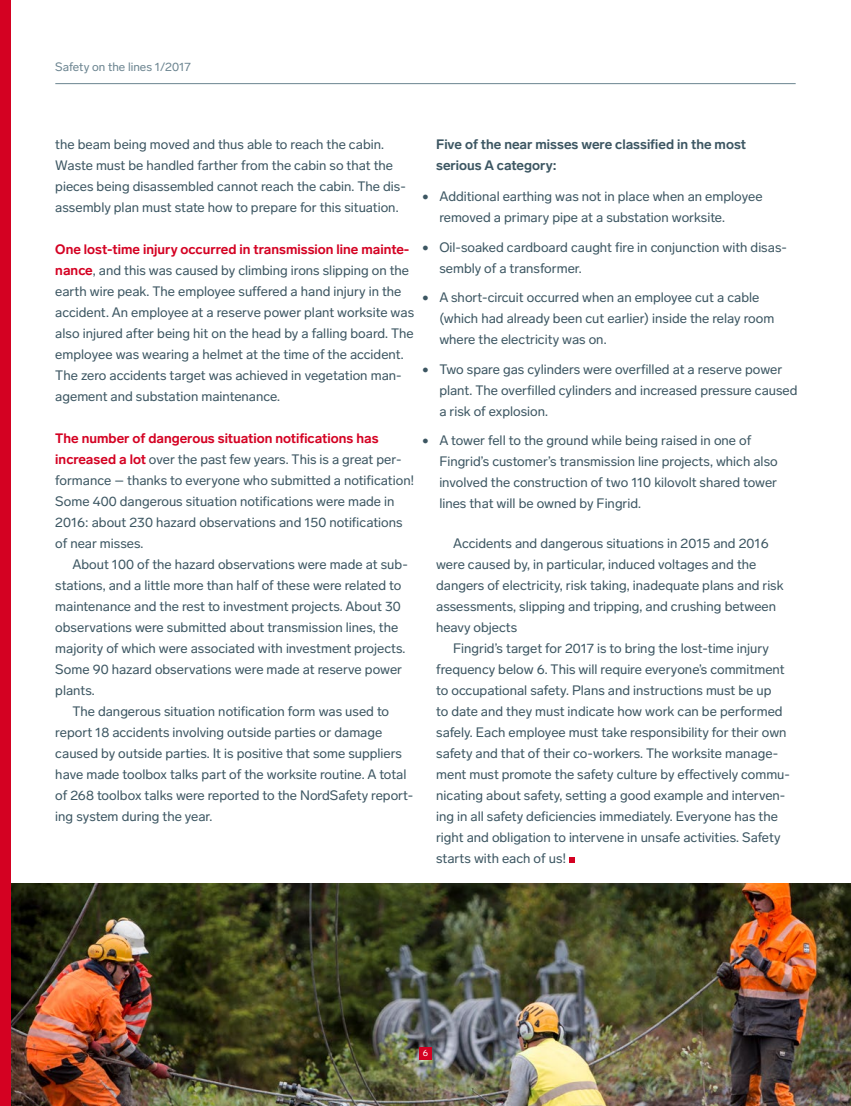
<style>
.page{position:relative;width:851px;height:1106px;background:#fff}
.page>*{position:absolute;margin:0;border:0;box-sizing:border-box;transform-origin:0 0}
.t1{font:13.5px/21px "Lab Grotesque";color:#3c5662}
.t2{font:700 13.5px/21px "Lab Grotesque";color:#3c5662}
.t3{font:12px "Lab Grotesque";color:#6b8490}
.t4{font:9px "Lab Grotesque";color:#fff}
.s1{font-weight:700;color:#d40122}
</style>
<div class="page">
<hr style="left:55px;top:83px;width:740px;height:1px;background:#6b8490">
<svg style="left:569px;top:857px;width:5px;height:5px"></svg>
<img style="left:11px;top:884px;width:839px;height:222px">
<div style="left:419px;top:1046px;width:13px;height:13px;background:#d40122"></div>
<div style="left:0;top:0;width:11px;height:1106px;background:#d40122"></div>
<p class="t3" style="left:55px;top:59px;width:137px">Safety on the lines 1/2017</p>
<p class="t1" style="left:55px;top:133px;width:352px">the beam being moved and thus able to reach the cabin.<br>Waste must be handled farther from the cabin so that the pieces being disassembled cannot reach the cabin. The dis&shy;assembly plan must state how to prepare for this situation.</p>
<p class="t1" style="left:55px;top:238px;width:360px"><span class="s1">One lost-time injury occurred in transmission line mainte&shy;nance</span>, and this was caused by climbing irons slipping on the earth wire peak. The employee suffered a hand injury in the accident. An employee at a reserve power plant worksite was also injured after being hit on the head by a falling board. The employee was wearing a helmet at the time of the accident.<br>The zero accidents target was achieved in vegetation man&shy;agement and substation maintenance.</p>
<p class="t1" style="left:55px;top:427px;width:360px"><span class="s1">The number of dangerous situation notifications has increased a lot</span> over the past few years. This is a great per&shy;formance – thanks to everyone who submitted a notification!<br>Some 400 dangerous situation notifications were made in 2016: about 230 hazard observations and 150 notifications of near misses.</p>
<p class="t1" style="left:55px;top:554px;width:354px;text-indent:17px">About 100 of the hazard observations were made at sub&shy;stations, and a little more than half of these were related to maintenance and the rest to investment projects. About 30 observations were submitted about transmission lines, the majority of which were associated with investment projects.<br>Some 90 hazard observations were made at reserve power plants.</p>
<p class="t1" style="left:55px;top:701px;width:359px;text-indent:17px">The dangerous situation notification form was used to report 18 accidents involving outside parties or damage caused by outside parties. It is positive that some suppliers have made toolbox talks part of the worksite routine. A total of 268 toolbox talks were reported to the NordSafety report&shy;ing system during the year.</p>
<p class="t2" style="left:436px;top:134px;width:311px">Five of the near misses were classified in the most serious A category:</p>
<p class="t1" style="left:439px;top:186px;width:325px;text-indent:-17px">• Additional earthing was not in place when an employee removed a primary pipe at a substation worksite.</p>
<p class="t1" style="left:439px;top:236px;width:349px;text-indent:-17px">• Oil-soaked cardboard caught fire in conjunction with disas&shy;sembly of a transformer.</p>
<p class="t1" style="left:439px;top:287px;width:336px;text-indent:-17px">• A short-circuit occurred when an employee cut a cable (which had already been cut earlier) inside the relay room where the electricity was on.</p>
<p class="t1" style="left:439px;top:358px;width:359px;text-indent:-17px">• Two spare gas cylinders were overfilled at a reserve power plant. The overfilled cylinders and increased pressure caused a risk of explosion.</p>
<p class="t1" style="left:439px;top:430px;width:340px;text-indent:-17px">• A tower fell to the ground while being raised in one of Fingrid’s customer’s transmission line projects, which also involved the construction of two 110 kilovolt shared tower lines that will be owned by Fingrid.</p>
<p class="t1" style="left:436px;top:533px;width:349px;text-indent:17px">Accidents and dangerous situations in 2015 and 2016 were caused by, in particular, induced voltages and the dangers of electricity, risk taking, inadequate plans and risk assessments, slipping and tripping, and crushing between heavy objects</p>
<p class="t1" style="left:436px;top:638px;width:355px;text-indent:17px">Fingrid’s target for 2017 is to bring the lost-time injury frequency below 6. This will require everyone’s commitment to occupational safety. Plans and instructions must be up<br>to date and they must indicate how work can be performed safely. Each employee must take responsibility for their own safety and that of their co-workers. The worksite manage&shy;ment must promote the safety culture by effectively commu&shy;nicating about safety, setting a good example and interven&shy;ing in all safety deficiencies immediately. Everyone has the right and obligation to intervene in unsafe activities. Safety starts with each of us!</p>
<p class="t4" style="left:423px;top:1047px;width:7px">6</p>
</div>
